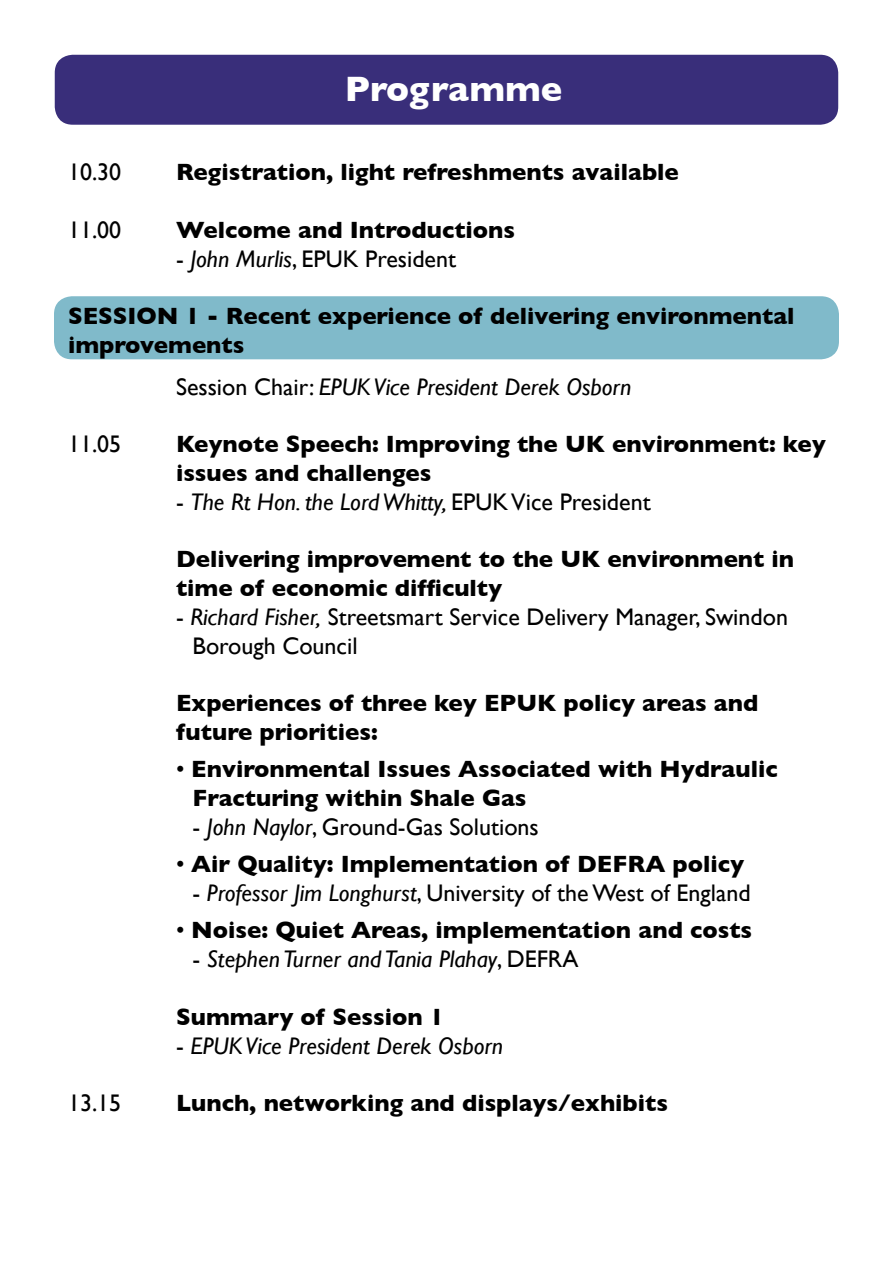
<style>
.page{position:relative;width:893px;height:1263px;background:#fff}
.page>*{position:absolute;margin:0;border:0;box-sizing:border-box;transform-origin:0 0}
.t1{font:700 36px "Gill Sans";color:#fff}
.t2{font:700 24px/28.8px "Gill Sans";color:#000}
.t3{font:24px/28.8px "Gill Sans";color:#000}
.t4{font:italic 24px "Gill Sans";color:#000}
.s1{font-style:italic}
.s2{font-style:normal}
.s3{font-weight:400}
</style>
<div class="page">
<div style="left:55px;top:55px;width:783px;height:70px;background:#392e7a"></div>
<div style="left:54px;top:296px;width:785px;height:63px;background:#80baca"></div>
<p class="t1" style="left:345px;top:68px;width:219px">Programme</p>
<p class="t3" style="left:68px;top:157px;width:55px">10.30</p>
<p class="t2" style="left:176px;top:157px;width:504px">Registration, light refreshments available</p>
<p class="t3" style="left:68px;top:215px;width:55px">11.00</p>
<p class="t2" style="left:176px;top:215px;width:341px">Welcome and Introductions</p>
<p class="t3" style="left:176px;top:244px;width:282px">- <span class="s1">John Murlis</span>, EPUK President</p>
<p class="t2" style="left:68px;top:301px;width:728px">SESSION 1 - Recent experience of delivering environmental improvements</p>
<p class="t4" style="left:176px;top:372px;width:457px"><span class="s2">Session Chair:</span> EPUK Vice President Derek Osborn</p>
<p class="t3" style="left:68px;top:429px;width:55px">11.05</p>
<p class="t2" style="left:176px;top:429px;width:651px">Keynote Speech: Improving the UK environment: key issues and challenges</p>
<p class="t4" style="left:176px;top:488px;width:476px"><span class="s2">-</span> The Rt Hon. the Lord Whitty, <span class="s2">EPUK Vice President</span></p>
<p class="t2" style="left:176px;top:545px;width:620px">Delivering improvement to the UK environment in time of economic difficulty</p>
<p class="t3" style="left:192px;top:602px;width:597px;text-indent:-16px">- <span class="s1">Richard Fisher,</span> Streetsmart Service Delivery Manager, Swindon<br>Borough Council</p>
<p class="t2" style="left:176px;top:689px;width:584px">Experiences of three key EPUK policy areas and future priorities:</p>
<p class="t2" style="left:192px;top:755px;width:587px;text-indent:-16px"><span class="s3">•</span> Environmental Issues Associated with Hydraulic<br>Fracturing within Shale Gas</p>
<p class="t3" style="left:192px;top:812px;width:348px">- <span class="s1">John Naylor</span>, Ground-Gas Solutions</p>
<p class="t2" style="left:176px;top:850px;width:570px"><span class="s3">•</span> Air Quality: Implementation of DEFRA policy</p>
<p class="t3" style="left:192px;top:878px;width:560px">- <span class="s1">Professor Jim Longhurst</span>, University of the West of England</p>
<p class="t2" style="left:176px;top:916px;width:578px"><span class="s3">•</span> Noise: Quiet Areas, implementation and costs</p>
<p class="t4" style="left:192px;top:945px;width:387px"><span class="s2">-</span> Stephen Turner and Tania Plahay<span class="s2">, DEFRA</span></p>
<p class="t2" style="left:176px;top:1002px;width:270px">Summary of Session 1</p>
<p class="t4" style="left:176px;top:1032px;width:329px"><span class="s2">-</span> EPUK Vice President Derek Osborn</p>
<p class="t3" style="left:68px;top:1089px;width:55px">13.15</p>
<p class="t2" style="left:176px;top:1089px;width:494px">Lunch, networking and displays/exhibits</p>
</div>
